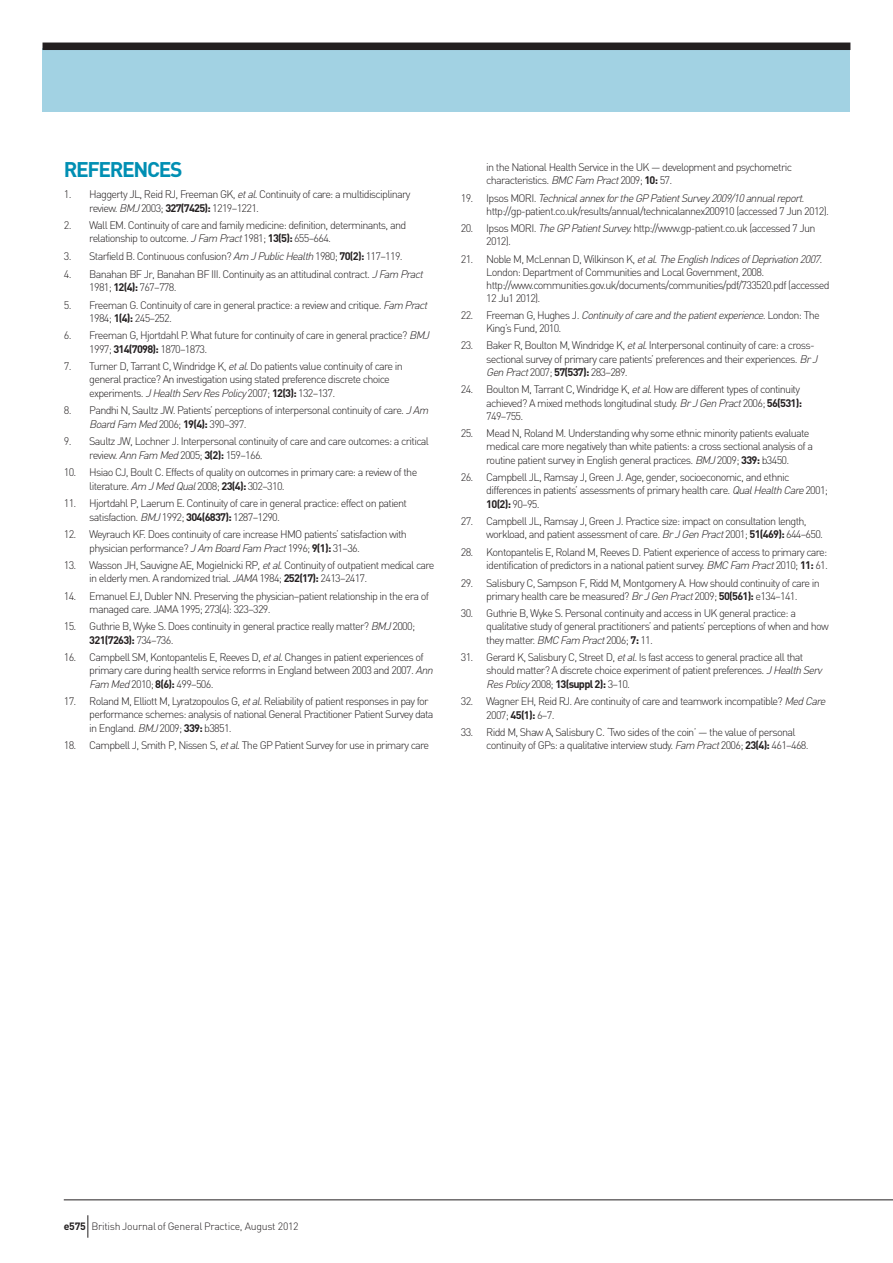
<style>
.page{position:relative;width:893px;height:1263px;background:#fff}
.page>*{position:absolute;margin:0;border:0;box-sizing:border-box;transform-origin:0 0}
.t1{font:700 21px "DIN";letter-spacing:-.065em;color:#008fb3}
.t2{font:300 10.8px/13.5px "DIN";letter-spacing:-.065em;color:#231f20}
.t3{font:300 10.5px "DIN";letter-spacing:-.025em;color:#231f20}
.s1{font-style:italic}
.s2{font-weight:700}
</style>
<div class="page">
<div style="left:43px;top:48px;width:807px;height:64px;background:#a2d2e3"></div>
<div style="left:43px;top:43px;width:807px;height:7px;background:#231f20"></div>
<hr style="left:64px;top:1199px;width:829px;height:1px;background:#231f20">
<svg style="left:87px;top:1215px;width:1px;height:23px"></svg>
<h1 class="t1" style="left:64px;top:158px;width:120px">REFERENCES</h1>
<p class="t2" style="left:89px;top:187px;width:323px;text-indent:-26px">1. Haggerty JL, Reid RJ, Freeman GK, <span class="s1">etal</span>. Continuity of care: a multidisciplinary review. <span class="s1">BMJ</span>2003; <span class="s2">327(7425):</span> 1219–1221.</p>
<p class="t2" style="left:89px;top:218px;width:318px;text-indent:-26px">2. Wall EM. Continuity of care and family medicine: definition, determinants, and relationship to outcome. <span class="s1">JFamPract</span>1981; <span class="s2">13(5):</span> 655–664.</p>
<p class="t2" style="left:64px;top:250px;width:340px">3. Starfield B. Continuous confusion? <span class="s1">AmJPublicHealth</span>1980; <span class="s2">70(2):</span> 117–119.</p>
<p class="t2" style="left:89px;top:267px;width:337px;text-indent:-26px">4. Banahan BF Jr, Banahan BF III. Continuity as an attitudinal contract. <span class="s1">JFamPract<br></span>1981; <span class="s2">12(4):</span> 767–778.</p>
<p class="t2" style="left:89px;top:298px;width:342px;text-indent:-26px">5. Freeman G. Continuity of care in general practice: a review and critique. <span class="s1">FamPract<br></span>1984; <span class="s2">1(4):</span> 245–252.</p>
<p class="t2" style="left:89px;top:329px;width:344px;text-indent:-26px">6. Freeman G, Hjortdahl P. What future for continuity of care in general practice? <span class="s1">BMJ<br></span>1997; <span class="s2">314(7098):</span> 1870–1873.</p>
<p class="t2" style="left:89px;top:360px;width:315px;text-indent:-26px">7. Turner D, Tarrant C, Windridge K, <span class="s1">etal</span>. Do patients value continuity of care in general practice? An investigation using stated preference discrete choice experiments. <span class="s1">JHealthServResPolicy</span> 2007; <span class="s2">12(3):</span> 132–137.</p>
<p class="t2" style="left:89px;top:404px;width:343px;text-indent:-26px">8. Pandhi N, Saultz JW. Patients’ perceptions of interpersonal continuity of care. <span class="s1">JAm<br>BoardFamMed</span>2006; <span class="s2">19(4):</span> 390–397.</p>
<p class="t2" style="left:89px;top:435px;width:341px;text-indent:-26px">9. Saultz JW, Lochner J. Interpersonal continuity of care and care outcomes: a critical review. <span class="s1">AnnFamMed</span>2005; <span class="s2">3(2):</span> 159–166.</p>
<p class="t2" style="left:89px;top:466px;width:330px;text-indent:-26px">10. Hsiao CJ, Boult C. Effects of quality on outcomes in primary care: a review of the literature. <span class="s1">AmJMedQual</span>2008; <span class="s2">23(4):</span> 302–310.</p>
<p class="t2" style="left:89px;top:497px;width:319px;text-indent:-26px">11. Hjortdahl P, Laerum E. Continuity of care in general practice: effect on patient satisfaction. <span class="s1">BMJ</span>1992; <span class="s2">304(6837):</span> 1287–1290.</p>
<p class="t2" style="left:89px;top:527px;width:319px;text-indent:-26px">12. Weyrauch KF. Does continuity of care increase HMO patients’ satisfaction with physician performance? <span class="s1">JAmBoardFamPract</span>1996; <span class="s2">9(1):</span> 31–36.</p>
<p class="t2" style="left:89px;top:558px;width:347px;text-indent:-26px">13. Wasson JH, Sauvigne AE, Mogielnicki RP, <span class="s1">etal.</span>Continuity of outpatient medical care in elderly men. A randomized trial. <span class="s1">JAMA</span>1984; <span class="s2">252(17):</span> 2413–2417.</p>
<p class="t2" style="left:89px;top:590px;width:341px;line-height:13px;text-indent:-26px">14. Emanuel EJ, Dubler NN. Preserving the physician–patient relationship in the era of managed care. JAMA 1995; 273(4): 323–329.</p>
<p class="t2" style="left:89px;top:620px;width:327px;text-indent:-26px">15. Guthrie B, Wyke S. Does continuity in general practice really matter? <span class="s1">BMJ</span>2000;<br><span class="s2">321(7263):</span> 734–736.</p>
<p class="t2" style="left:89px;top:651px;width:347px;text-indent:-26px">16. Campbell SM, Kontopantelis E, Reeves D, <span class="s1">etal</span>. Changes in patient experiences of primary care during health service reforms in England between 2003 and 2007. <span class="s1">Ann<br>FamMed</span>2010; <span class="s2">8(6):</span> 499–506.</p>
<p class="t2" style="left:89px;top:695px;width:346px;text-indent:-26px">17. Roland M, Elliott M, Lyratzopoulos G, <span class="s1">etal</span>. Reliability of patient responses in pay for performance schemes: analysis of national General Practitioner Patient Survey data in England. <span class="s1">BMJ</span>2009; <span class="s2">339:</span> b3851.</p>
<p class="t2" style="left:64px;top:739px;width:367px">18. Campbell J, Smith P, Nissen S, <span class="s1">etal</span>. The GP Patient Survey for use in primary care</p>
<p class="t2" style="left:486px;top:161px;width:307px">in the National Health Service in the UK — development and psychometric characteristics. <span class="s1">BMCFamPract</span>2009; <span class="s2">10:</span> 57.</p>
<p class="t2" style="left:486px;top:192px;width:344px;line-height:13px;text-indent:-26px">1 9 . I p s o s M O R I . <span class="s1">Technical annex for the GP Patient Survey 2009/10 annual report. </span>http://gp-patient.co.uk/results/annual/technicalannex200910 (accessed 7 Jun 2012).</p>
<p class="t2" style="left:486px;top:222px;width:331px;line-height:13px;text-indent:-26px">20. Ipsos MORI. <span class="s1">TheGPPatientSurvey.</span>http://www.gp-patient.co.uk (accessed 7 Jun<br>2012).</p>
<p class="t2" style="left:486px;top:252px;width:345px;line-height:13px;text-indent:-26px">21. Noble M, McLennan D, Wilkinson K, <span class="s1">etal</span>. <span class="s1">TheEnglishIndicesofDeprivation2007.<br></span>London: Department of Communities and Local Government, 2008. http://www.communities.gov.uk/documents/communities/pdf/733520.pdf (accessed 12 Ju1 2012).</p>
<p class="t2" style="left:486px;top:309px;width:335px;line-height:13px;text-indent:-26px">22. Freeman G, Hughes J. <span class="s1">Continuity ofcareandthepatientexperience.</span>London: The<br>King’s Fund, 2010.</p>
<p class="t2" style="left:486px;top:339px;width:335px;text-indent:-26px">23. Baker R, Boulton M, Windridge K, <span class="s1">etal</span>. Interpersonal continuity of care: a cross&shy;sectional survey of primary care patients’ preferences and their experiences. <span class="s1">BrJ<br>GenPract</span>2007; <span class="s2">57(537):</span> 283–289.</p>
<p class="t2" style="left:486px;top:383px;width:317px;text-indent:-26px">24. Boulton M, Tarrant C, Windridge K, <span class="s1">etal</span>. How are different types of continuity achieved? A mixed methods longitudinal study. <span class="s1">BrJGenPract</span>2006; <span class="s2">56(531):<br></span>749–755.</p>
<p class="t2" style="left:486px;top:427px;width:328px;text-indent:-26px">25. Mead N, Roland M. Understanding why some ethnic minority patients evaluate medical care more negatively than white patients: a cross sectional analysis of a routine patient survey in English general practices. <span class="s1">BMJ</span>2009; <span class="s2">339:</span> b3450.</p>
<p class="t2" style="left:486px;top:471px;width:343px;text-indent:-26px">26. Campbell JL, Ramsay J, Green J. Age, gender, socioeconomic, and ethnic differences in patients’ assessments of primary health care. <span class="s1">QualHealthCare</span>2001;<br><span class="s2">10(2):</span> 90–95.</p>
<p class="t2" style="left:486px;top:514px;width:338px;text-indent:-26px">27. Campbell JL, Ramsay J, Green J. Practice size: impact on consultation length, workload, and patient assessment of care. <span class="s1">BrJGenPract</span>2001; <span class="s2">51(469):</span> 644–650.</p>
<p class="t2" style="left:461px;top:545px;width:369px;text-align:right">28. Kontopantelis E, Roland M, Reeves D. Patient experience of access to primary care: identification of predictors in a national patient survey. <span class="s1">BMCFamPract</span>2010; <span class="s2">11:</span> 61.</p>
<p class="t2" style="left:461px;top:576px;width:361px;text-align:center">29. Salisbury C, Sampson F, Ridd M, Montgomery A. How should continuity of care in primary health care be measured? <span class="s1">BrJGenPract</span>2009; <span class="s2">50(561):</span> e134–141.</p>
<p class="t2" style="left:486px;top:607px;width:344px;text-indent:-26px">30. Guthrie B, Wyke S. Personal continuity and access in UK general practice: a qualitative study of general practitioners’ and patients’ perceptions of when and how they matter. <span class="s1">BMCFamPract</span>2006; <span class="s2">7:</span> 11.</p>
<p class="t2" style="left:486px;top:651px;width:339px;text-indent:-26px">31. Gerard K, Salisbury C, Street D, <span class="s1">etal</span>. Is fast access to general practice all that should matter? A discrete choice experiment of patient preferences. <span class="s1">JHealthServ<br>ResPolicy</span> 2008; <span class="s2">13(suppl 2):</span> 3–10.</p>
<p class="t2" style="left:486px;top:694px;width:343px;text-indent:-26px">32. Wagner EH, Reid RJ. Are continuity of care and teamwork incompatible? <span class="s1">MedCare<br></span>2007; <span class="s2">45(1):</span> 6–7.</p>
<p class="t2" style="left:486px;top:725px;width:324px;text-indent:-26px">33. Ridd M, Shaw A, Salisbury C. ‘Two sides of the coin’ — the value of personal continuity of GPs: a qualitative interview study. <span class="s1">FamPract</span>2006; <span class="s2">23(4):</span> 461–468.</p>
<p class="t3" style="left:64px;top:1220px;width:236px"><span class="s2">e575</span> British Journal of General Practice, August 2012</p>
</div>
